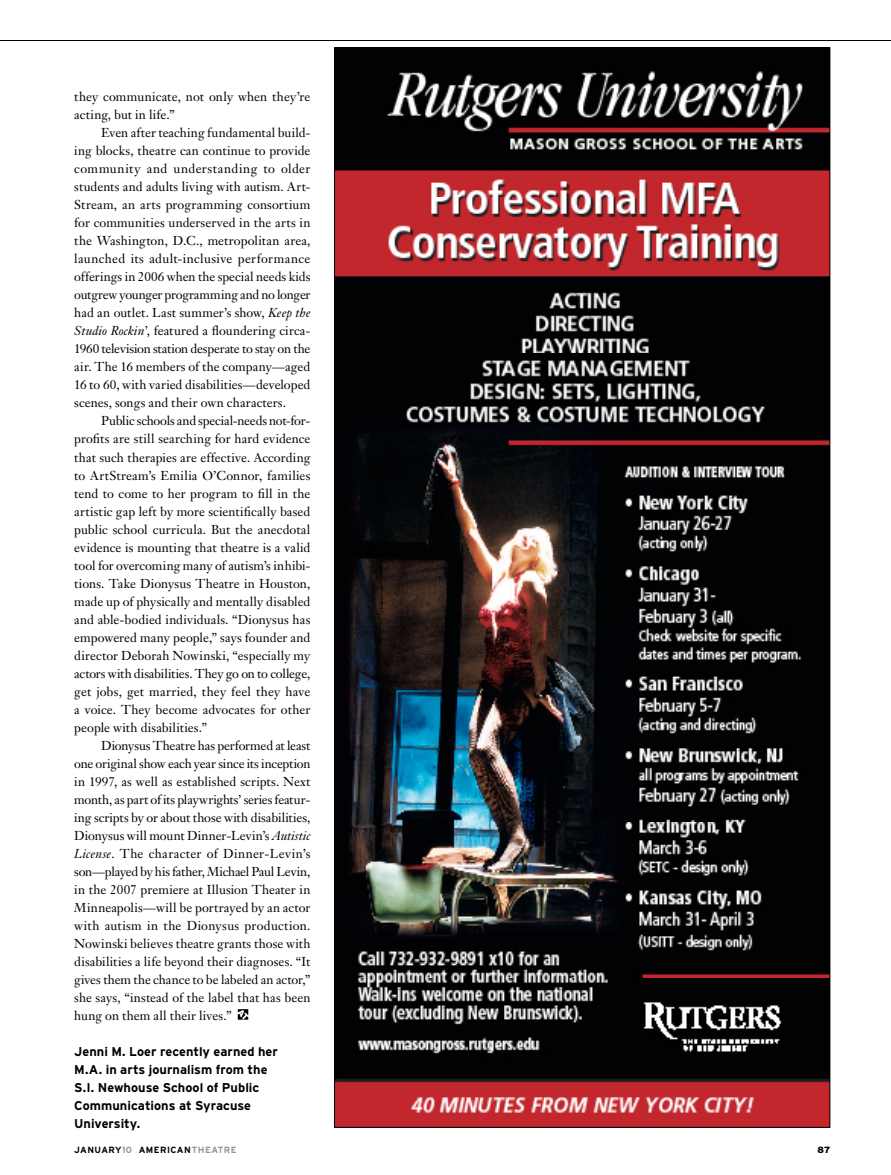
<style>
.page{position:relative;width:891px;height:1175px;background:#fff}
.page>*{position:absolute;margin:0;border:0;box-sizing:border-box;transform-origin:0 0}
.t1{font:12.75px/18px "Janson Text";letter-spacing:.005em;color:#000;text-align:justify}
.t2{font:700 12.75px/18px "Interstate";color:#000}
.t3{font:700 9px "Interstate";letter-spacing:.05em;color:#000}
.t4{font:900 9px "Interstate";color:#000}
.s1{font-style:italic}
.s2{color:#939598}
</style>
<div class="page">
<svg style="left:238px;top:1009px;width:10px;height:10px"></svg>
<hr style="left:0;top:40px;width:891px;height:1px;background:#000">
<img style="left:336px;top:49px;width:492px;height:1076px">
<p class="t1" style="left:74px;top:88px;width:238px">they communicate, not only when they’re acting, but in life.”</p>
<p class="t1" style="left:74px;top:124px;width:238px;text-indent:27px">Even after teaching fundamental build&shy;ing blocks, theatre can continue to provide community and understanding to older students and adults living with autism. Art-Stream, an arts programming consortium for communities underserved in the arts in the Washington, D.C., metropolitan area, launched its adult-inclusive performance offerings in 2006 when the special needs kids outgrew younger programming and no longer had an outlet. Last summer’s show, <span class="s1">Keep the Studio Rockin’</span>, featured a floundering circa-1960 television station desperate to stay on the air. The 16 members of the company—aged 16 to 60, with varied disabilities—developed scenes, songs and their own characters.</p>
<p class="t1" style="left:74px;top:412px;width:238px;text-indent:27px">Public schools and special-needs not-for&shy;profits are still searching for hard evidence that such therapies are effective. According to ArtStream’s Emilia O’Connor, families tend to come to her program to fill in the artistic gap left by more scientifically based public school curricula. But the anecdotal evidence is mounting that theatre is a valid tool for overcoming many of autism’s inhibi&shy;tions. Take Dionysus Theatre in Houston, made up of physically and mentally disabled and able-bodied individuals. “Dionysus has empowered many people,” says founder and director Deborah Nowinski, “especially my actors with disabilities. They go on to college, get jobs, get married, they feel they have a voice. They become advocates for other people with disabilities.”</p>
<p class="t1" style="left:74px;top:736px;width:238px;text-indent:27px">Dionysus Theatre has performed at least one original show each year since its inception in 1997, as well as established scripts. Next month, as part of its playwrights’ series featur&shy;ing scripts by or about those with disabilities, Dionysus will mount Dinner-Levin’s <span class="s1">Autistic License</span>. The character of Dinner-Levin’s son—played by his father, Michael Paul Levin, in the 2007 premiere at Illusion Theater in Minneapolis—will be portrayed by an actor with autism in the Dionysus production.<br>Nowinski believes theatre grants those with disabilities a life beyond their diagnoses. “It gives them the chance to be labeled an actor,” she says, “instead of the label that has been hung on them all their lives.”</p>
<p class="t2" style="left:74px;top:1042px;width:205px">Jenni M. Loer recently earned her<br>M.A. in arts journalism from the<br>S.I. Newhouse School of Public<br>Communications at Syracuse<br>University.</p>
<p class="t3" style="left:74px;top:1144px;width:164px">JANUARY<span class="s2">10</span> AMERICAN<span class="s2">THEATRE</span></p>
<p class="t4" style="left:817px;top:1144px;width:14px">87</p>
</div>
